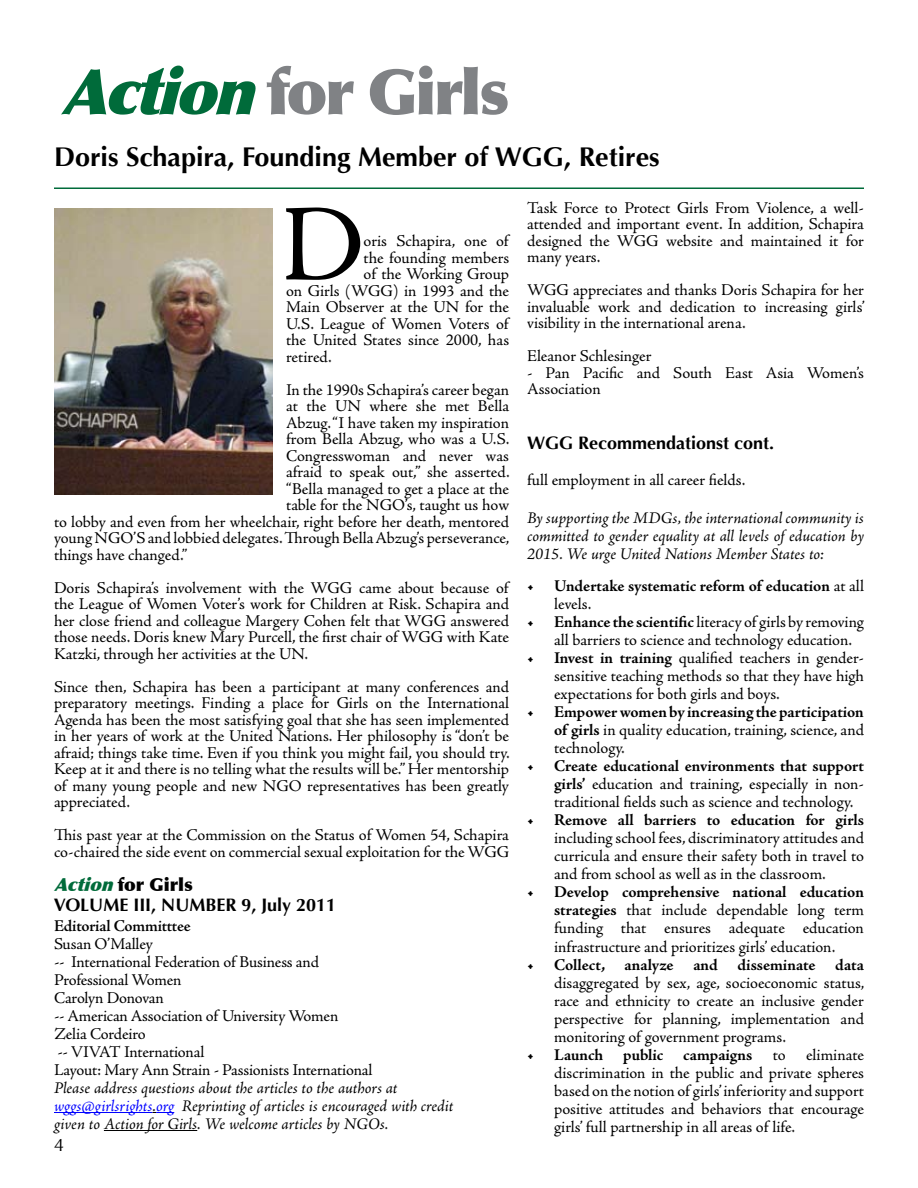
<style>
.page{position:relative;width:918px;height:1188px;background:#fff}
.page>*{position:absolute;margin:0;border:0;box-sizing:border-box;transform-origin:0 0}
.t1{font:109.5px "Adobe Jenson Pro";color:#000}
.t2{font:900 63px "Optima";letter-spacing:-.04em;color:#808285}
.t3{font:700 27px "Optima";color:#000}
.t4{font:700 18px/20.1px "Optima";color:#000}
.t5{font:18px "Optima";color:#000}
.t6{font:16.5px/18px "Adobe Jenson Pro";letter-spacing:-.005em;color:#000;text-align:justify}
.t7{font:italic 16.5px/18px "Adobe Jenson Pro";letter-spacing:-.005em;color:#000}
.t8{font:700 16.5px/18px "Adobe Jenson Pro";letter-spacing:-.005em;color:#000}
.t9{font:600 16.5px "Adobe Jenson Pro";letter-spacing:-.015em;color:#000}
.s1{font-style:italic;color:#006b3a}
.s2{font-weight:900;font-style:italic;color:#006b3a}
.s3{font-weight:900}
.s4{color:#00f}
.s5{font-weight:400}
.s6{font-weight:700}
</style>
<div class="page">
<hr style="left:54px;top:1112px;width:99px;height:1px;background:#00f">
<svg style="left:153px;top:1112px;width:21px;height:1px"></svg>
<hr style="left:104px;top:1130px;width:93px;height:1px;background:#000">
<hr style="left:54px;top:188px;width:810px;height:1px;background:#006b3a">
<img style="left:54px;top:209px;width:219px;height:286px">
<h2 class="t2" style="left:61px;top:54px;width:449px"><span class="s1">Action</span>for Girls</h2>
<h3 class="t3" style="left:54px;top:141px;width:607px">Doris Schapira, Founding Member of WGG, Retires</h3>
<h1 class="t1" style="left:280px;top:183px;width:86px">D</h1>
<p class="t6" style="left:364px;top:233px;width:147px">oris Schapira, one of</p>
<p class="t6" style="left:364px;top:249px;width:147px">the founding members</p>
<p class="t6" style="left:364px;top:266px;width:147px">of the Working Group</p>
<p class="t6" style="left:286px;top:282px;width:225px">on Girls (WGG) in 1993 and the</p>
<p class="t6" style="left:286px;top:299px;width:225px">Main Observer at the UN for the</p>
<p class="t6" style="left:286px;top:315px;width:224px">U.S. League of Women Voters of</p>
<p class="t6" style="left:286px;top:332px;width:225px">the United States since 2000, has</p>
<p class="t6" style="left:286px;top:348px;width:47px">retired.</p>
<p class="t6" style="left:286px;top:381px;width:225px">In the 1990s Schapira’s career began</p>
<p class="t6" style="left:286px;top:398px;width:225px">at the UN where she met Bella</p>
<p class="t6" style="left:286px;top:414px;width:225px">Abzug. “I have taken my inspiration</p>
<p class="t6" style="left:286px;top:431px;width:225px">from Bella Abzug, who was a U.S.</p>
<p class="t6" style="left:286px;top:447px;width:225px">Congresswoman and never was</p>
<p class="t6" style="left:286px;top:464px;width:225px">afraid to speak out,” she asserted.</p>
<p class="t6" style="left:286px;top:480px;width:225px">“Bella managed to get a place at the</p>
<p class="t6" style="left:286px;top:497px;width:225px">table for the NGO’s, taught us how</p>
<p class="t6" style="left:54px;top:513px;width:457px">to lobby and even from her wheelchair, right before her death, mentored</p>
<p class="t6" style="left:54px;top:530px;width:457px">young NGO’S and lobbied delegates. Through Bella Abzug’s perseverance,</p>
<p class="t6" style="left:54px;top:546px;width:135px">things have changed.”</p>
<p class="t6" style="left:54px;top:580px;width:457px;line-height:16.5px">Doris Schapira’s involvement with the WGG came about because of the League of Women Voter’s work for Children at Risk. Schapira and her close friend and colleague Margery Cohen felt that WGG answered those needs. Doris knew Mary Purcell, the first chair of WGG with Kate Katzki, through her activities at the UN.</p>
<p class="t6" style="left:54px;top:679px;width:457px;line-height:16.5px">Since then, Schapira has been a participant at many conferences and preparatory meetings. Finding a place for Girls on the International Agenda has been the most satisfying goal that she has seen implemented in her years of work at the United Nations. Her philosophy is “don’t be afraid; things take time. Even if you think you might fail, you should try.<br>Keep at it and there is no telling what the results will be.” Her mentorship of many young people and new NGO representatives has been greatly appreciated.</p>
<p class="t6" style="left:54px;top:827px;width:457px;line-height:16.5px">This past year at the Commission on the Status of Women 54, Schapira co-chaired the side event on commercial sexual exploitation for the WGG</p>
<p class="t4" style="left:54px;top:875px;width:284px"><span class="s2">Action</span><span class="s3">for Girls<br></span>VOLUME III, NUMBER 9, July 2011</p>
<p class="t9" style="left:54px;top:916px;width:138px">Editorial Committtee</p>
<p class="t6" style="left:54px;top:935px;width:320px;text-align:left">Susan O’Malley<br>-- International Federation of Business and<br>Professional Women<br>Carolyn Donovan<br>-- American Association of University Women<br>Zelia Cordeiro<br>-- VIVAT International<br>Layout: Mary Ann Strain - Passionists International</p>
<p class="t7" style="left:54px;top:1080px;width:401px">Please address questions about the articles to the authors at <span class="s4">wggs@girlsrights</span>.<span class="s4">org</span> Reprinting of articles is encouraged with credit given to Action for Girls. We welcome articles by NGOs.</p>
<p class="t5" style="left:54px;top:1134px;width:12px">4</p>
<p class="t6" style="left:527px;top:200px;width:338px;line-height:16.5px">Task Force to Protect Girls From Violence, a well&shy;attended and important event. In addition, Schapira designed the WGG website and maintained it for many years.</p>
<p class="t6" style="left:527px;top:282px;width:339px;line-height:16.5px">WGG appreciates and thanks Doris Schapira for her invaluable work and dedication to increasing girls’ visibility in the international arena.</p>
<p class="t6" style="left:527px;top:348px;width:126px">Eleanor Schlesinger</p>
<p class="t6" style="left:527px;top:365px;width:338px;line-height:16.5px">- Pan Pacific and South East Asia Women’s<br>Association</p>
<p class="t4" style="left:527px;top:433px;width:249px">WGG Recommendationst cont.</p>
<p class="t6" style="left:527px;top:471px;width:220px">full employment in all career fields.</p>
<p class="t7" style="left:527px;top:510px;width:338px;text-align:justify">By supporting the MDGs, the international community is committed to gender equality at all levels of education by 2015. We urge United Nations Member States to:</p>
<p class="t8" style="left:554px;top:578px;width:311px;text-indent:-27px">• Undertake systematic reform of education <span class="s5">at all levels.</span></p>
<p class="t6" style="left:554px;top:614px;width:311px;text-indent:-27px"><span class="s6">• Enhance the scientific</span> literacy of girls by removing all barriers to science and technology education.</p>
<p class="t6" style="left:554px;top:650px;width:311px;text-indent:-27px"><span class="s6">• Invest in training</span> qualified teachers in gender&shy;sensitive teaching methods so that they have high expectations for both girls and boys.</p>
<p class="t6" style="left:554px;top:704px;width:311px;text-indent:-27px"><span class="s6">• Empower women by increasing the participation of girls</span> in quality education, training, science, and technology.</p>
<p class="t6" style="left:554px;top:758px;width:311px;text-indent:-27px"><span class="s6">• Create educational environments that support girls’</span> education and training, especially in non&shy;traditional fields such as science and technology.</p>
<p class="t8" style="left:527px;top:812px;width:338px">• Remove all barriers to education for girls</p>
<p class="t6" style="left:554px;top:830px;width:311px">including school fees, discriminatory attitudes and curricula and ensure their safety both in travel to and from school as well as in the classroom.</p>
<p class="t6" style="left:554px;top:884px;width:311px;text-indent:-27px"><span class="s6">• Develop comprehensive national education strategies</span> that include dependable long term funding that ensures adequate education infrastructure and prioritizes girls’ education.</p>
<p class="t8" style="left:527px;top:956px;width:338px">• Collect, analyze and disseminate data</p>
<p class="t6" style="left:554px;top:974px;width:312px">disaggregated by sex, age, socioeconomic status, race and ethnicity to create an inclusive gender perspective for planning, implementation and monitoring of government programs.</p>
<p class="t6" style="left:554px;top:1046px;width:311px;text-indent:-27px"><span class="s6">• Launch public campaigns</span> to eliminate discrimination in the public and private spheres based on the notion of girls’ inferiority and support positive attitudes and behaviors that encourage girls’ full partnership in all areas of life.</p>
</div>
